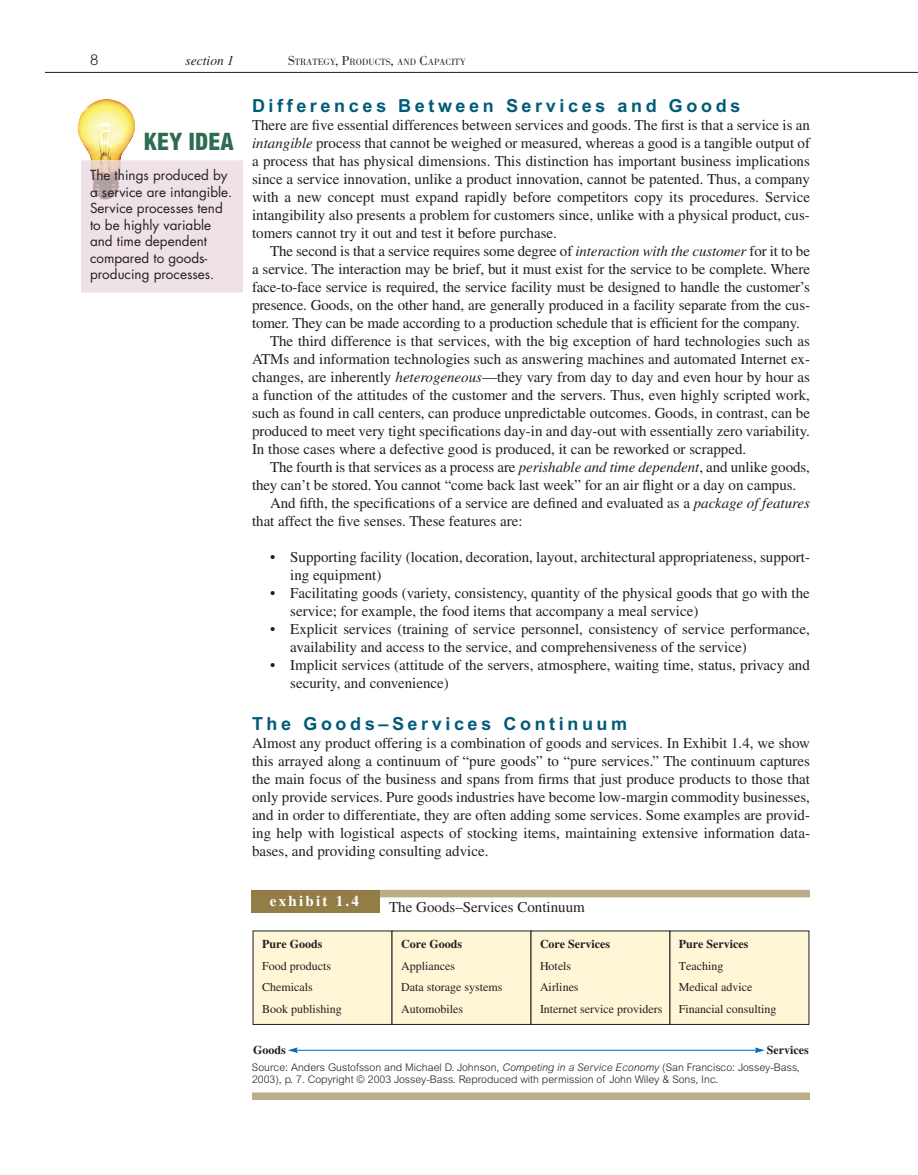
<style>
.page{position:relative;width:918px;height:1175px;background:#fff}
.page>*{position:absolute;margin:0;border:0;box-sizing:border-box;transform-origin:0 0}
.t1{font:800 condensed 24px "Arial MT Std";color:#2d6c4f}
.t2{font:700 18px "Arial MT Std";letter-spacing:.2em;color:#005b78}
.t3{font:15px/18px "Times LT Std";color:#231f20}
.t4{font:700 15px "Times LT Std";letter-spacing:.15em;color:#fff}
.t5{font:300 15px "Arial MT Std";color:#231f20}
.t6{font:13.5px/16.5px "Futura Std";color:#231f20}
.t7{font:italic 13.5px "Times LT Std";color:#231f20}
.t8{font:12px/21.8px "Times LT Std";color:#231f20}
.t9{font:700 12px "Times LT Std";color:#231f20}
.t10{font:300 10.5px/12px "Arial MT Std";color:#231f20}
.t11{font:9.45px "Bodoni Std";color:#231f20}
.s1{font-size:13.5px}
.s2{font-style:italic}
</style>
<div class="page">
<hr style="left:45px;top:72px;width:873px;height:1px;background:#231f20">
<div style="left:252px;top:890px;width:558px;height:7px;background:#bcad89"></div>
<div style="left:252px;top:890px;width:128px;height:22px;background:#937d46"></div>
<div style="left:253px;top:931px;width:139px;height:93px;background:#fef6d6"></div>
<div style="left:392px;top:931px;width:139px;height:93px;background:#fef6d6"></div>
<div style="left:531px;top:931px;width:139px;height:93px;background:#fef6d6"></div>
<div style="left:670px;top:931px;width:139px;height:93px;background:#fef6d6"></div>
<hr style="left:294px;top:1049px;width:464px;height:1px;background:#006eb9">
<svg style="left:288px;top:1047px;width:10px;height:5px"></svg>
<svg style="left:755px;top:1047px;width:9px;height:5px"></svg>
<div style="left:252px;top:1092px;width:558px;height:8px;background:#bcad89"></div>
<img style="left:78px;top:99px;width:57px;height:61px">
<div style="left:81px;top:160px;width:162px;height:132px;background:#efe1e8"></div>
<img style="left:91px;top:160px;width:30px;height:39px">
<p class="t5" style="left:90px;top:54px;width:10px">8</p>
<p class="t7" style="left:186px;top:55px;width:50px">section 1</p>
<p class="t11" style="left:288px;top:58px;width:180px"><span class="s1">S</span>TRATEGY<span class="s1">, P</span>RODUCTS<span class="s1">,</span> AND <span class="s1">C</span>APACITY</p>
<p class="t2" style="left:252px;top:99px;width:490px">Differences Between Services and Goods</p>
<p class="t3" style="left:252px;top:118px;width:560px;text-align:justify">There are five essential differences between services and goods. The first is that a service is an <span class="s2">intangible</span> process that cannot be weighed or measured, whereas a good is a tangible output of a process that has physical dimensions. This distinction has important business implications since a service innovation, unlike a product innovation, cannot be patented. Thus, a company with a new concept must expand rapidly before competitors copy its procedures. Service intangibility also presents a problem for customers since, unlike with a physical product, cus&shy;tomers cannot try it out and test it before purchase.</p>
<p class="t3" style="left:270px;top:244px;width:542px">The second is that a service requires some degree of <span class="s2">interaction with the customer</span> for it to be</p>
<p class="t3" style="left:252px;top:262px;width:560px">a service. The interaction may be brief, but it must exist for the service to be complete. Where</p>
<p class="t3" style="left:252px;top:280px;width:559px">face-to-face service is required, the service facility must be designed to handle the customer’s</p>
<p class="t3" style="left:252px;top:298px;width:560px">presence. Goods, on the other hand, are generally produced in a facility separate from the cus-</p>
<p class="t3" style="left:252px;top:316px;width:549px">tomer. They can be made according to a production schedule that is efficient for the company.</p>
<p class="t3" style="left:270px;top:334px;width:542px">The third difference is that services, with the big exception of hard technologies such as</p>
<p class="t3" style="left:252px;top:352px;width:560px">ATMs and information technologies such as answering machines and automated Internet ex-</p>
<p class="t3" style="left:252px;top:370px;width:560px">changes, are inherently <span class="s2">heterogeneous</span>—they vary from day to day and even hour by hour as</p>
<p class="t3" style="left:252px;top:388px;width:560px">a function of the attitudes of the customer and the servers. Thus, even highly scripted work,</p>
<p class="t3" style="left:252px;top:406px;width:560px">such as found in call centers, can produce unpredictable outcomes. Goods, in contrast, can be</p>
<p class="t3" style="left:252px;top:424px;width:560px">produced to meet very tight specifications day-in and day-out with essentially zero variability.</p>
<p class="t3" style="left:252px;top:442px;width:496px">In those cases where a defective good is produced, it can be reworked or scrapped.</p>
<p class="t3" style="left:270px;top:460px;width:542px">The fourth is that services as a process are <span class="s2">perishable and time dependent</span>, and unlike goods,</p>
<p class="t3" style="left:252px;top:478px;width:546px">they can’t be stored. You cannot “come back last week” for an air flight or a day on campus.</p>
<p class="t3" style="left:270px;top:496px;width:541px">And fifth, the specifications of a service are defined and evaluated as a <span class="s2">package of features</span></p>
<p class="t3" style="left:252px;top:514px;width:272px">that affect the five senses. These features are:</p>
<p class="t3" style="left:290px;top:550px;width:521px;text-indent:-20px">• Supporting facility (location, decoration, layout, architectural appropriateness, support&shy;ing equipment)</p>
<p class="t3" style="left:290px;top:586px;width:521px;text-indent:-20px">• Facilitating goods (variety, consistency, quantity of the physical goods that go with the service; for example, the food items that accompany a meal service)</p>
<p class="t3" style="left:290px;top:622px;width:521px;text-indent:-20px">• Explicit services (training of service personnel, consistency of service performance, availability and access to the service, and comprehensiveness of the service)</p>
<p class="t3" style="left:290px;top:658px;width:521px;text-indent:-20px">• Implicit services (attitude of the servers, atmosphere, waiting time, status, privacy and security, and convenience)</p>
<p class="t2" style="left:252px;top:717px;width:377px">The Goods–Services Continuum</p>
<p class="t3" style="left:252px;top:736px;width:560px;text-align:justify">Almost any product offering is a combination of goods and services. In Exhibit 1.4, we show this arrayed along a continuum of “pure goods” to “pure services.” The continuum captures the main focus of the business and spans from firms that just produce products to those that only provide services. Pure goods industries have become low-margin commodity businesses, and in order to differentiate, they are often adding some services. Some examples are provid&shy;ing help with logistical aspects of stocking items, maintaining extensive information data&shy;bases, and providing consulting advice.</p>
<h1 class="t1" style="left:144px;top:133px;width:92px">KEY IDEA</h1>
<p class="t6" style="left:90px;top:168px;width:144px">The things produced by a service are intangible.<br>Service processes tend to be highly variable and time dependent compared to goods&shy;producing processes.</p>
<p class="t4" style="left:270px;top:895px;width:91px">exhibit 1.4</p>
<p class="t9" style="left:262px;top:939px;width:62px">Pure Goods</p>
<p class="t8" style="left:262px;top:956px;width:81px">Food products<br>Chemicals<br>Book publishing</p>
<p class="t3" style="left:389px;top:900px;width:196px">The Goods–Services Continuum</p>
<p class="t9" style="left:401px;top:939px;width:62px">Core Goods</p>
<p class="t8" style="left:401px;top:956px;width:103px">Appliances<br>Data storage systems<br>Automobiles</p>
<p class="t9" style="left:540px;top:939px;width:72px">Core Services</p>
<p class="t8" style="left:540px;top:956px;width:124px">Hotels<br>Airlines<br>Internet service providers</p>
<p class="t9" style="left:679px;top:939px;width:71px">Pure Services</p>
<p class="t8" style="left:679px;top:956px;width:99px">Teaching<br>Medical advice<br>Financial consulting</p>
<p class="t9" style="left:253px;top:1045px;width:34px">Goods</p>
<p class="t9" style="left:767px;top:1045px;width:43px">Services</p>
<p class="t10" style="left:252px;top:1063px;width:549px">Source: Anders Gustofsson and Michael D. Johnson, <span class="s2">Competing in a Service Economy</span> (San Francisco: Jossey-Bass,<br>2003), p. 7. Copyright © 2003 Jossey-Bass. Reproduced with permission of John Wiley &amp; Sons, Inc.</p>
</div>
